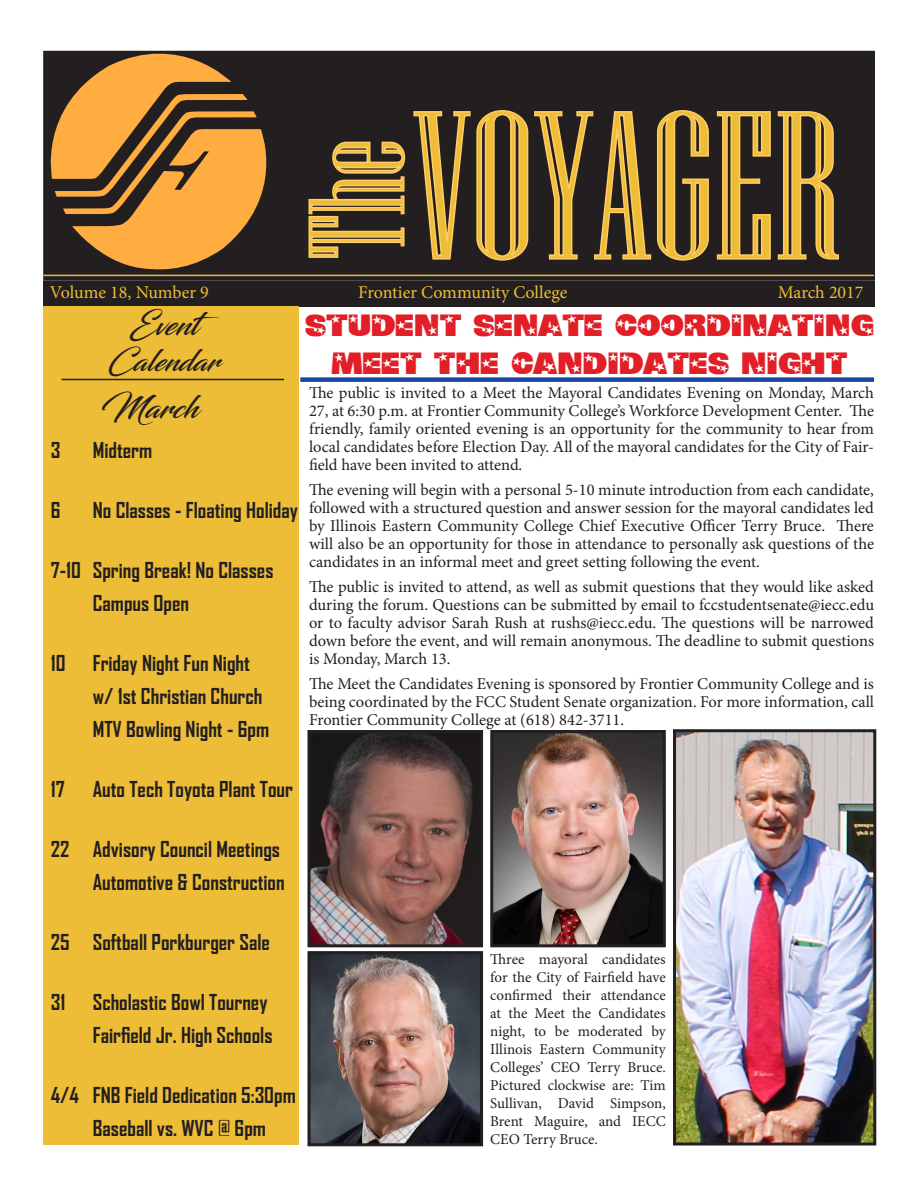
<style>
.page{position:relative;width:918px;height:1188px;background:#fff}
.page>*{position:absolute;margin:0;border:0;box-sizing:border-box;transform-origin:0 0}
.t1{font:210px "Niagara Engraved";color:#eebd37}
.t2{font:135px "Niagara Engraved";color:#eebd37}
.t3{font:31.5px "Blacksword";color:#231f20}
.t4{font:30px "Blacksword";color:#231f20}
.t5{font:27px/37.5px "Politician";letter-spacing:-.06em;color:#e21f26;text-align:center}
.t6{font:700 21px "Agency FB";color:#231f20}
.t7{font:18px "Minion Pro";color:#eebd37}
.t8{font:16.5px/18px "Minion Pro";letter-spacing:-.005em;color:#231f20;text-align:justify}
.t9{font:15px/18px "Minion Pro";color:#231f20;text-align:justify}
</style>
<div class="page">
<div style="left:43px;top:376px;width:25px;height:769px;background:#eebd37"></div>
<div style="left:43px;top:281px;width:832px;height:25px;background:#231f20"></div>
<div style="left:43px;top:306px;width:256px;height:73px;background:#eebd37"></div>
<div style="left:51px;top:379px;width:248px;height:766px;background:#eebd37"></div>
<div style="left:44px;top:52px;width:830px;height:228px;background:#231f20"></div>
<svg style="left:51px;top:54px;width:215px;height:215px"></svg>
<hr style="left:43px;top:275px;width:831px;height:1px;background:#eebd37">
<svg style="left:302px;top:50px;width:573px;height:331px"></svg>
<hr style="left:62px;top:379px;width:222px;height:1px;background:#231f20">
<div style="left:300px;top:377px;width:574px;height:5px;background:#18469d"></div>
<img style="left:494px;top:734px;width:168px;height:209px">
<div style="left:490px;top:730px;width:176px;height:217px;border:3px solid #231f20"></div>
<img style="left:312px;top:734px;width:167px;height:209px">
<div style="left:308px;top:730px;width:175px;height:217px;border:3px solid #231f20"></div>
<img style="left:312px;top:955px;width:167px;height:187px">
<div style="left:308px;top:951px;width:175px;height:195px;border:3px solid #231f20"></div>
<img style="left:677px;top:733px;width:195px;height:409px">
<div style="left:673px;top:729px;width:203px;height:417px;border:3px solid #231f20"></div>
<p class="t2" style="left:286px;top:259px;width:122px;rotate:-90deg">The</p>
<p class="t1" style="left:413px;top:75px;width:429px">VOYAGER</p>
<p class="t7" style="left:50px;top:281px;width:160px">Volume 18, Number 9</p>
<p class="t7" style="left:358px;top:281px;width:211px">Frontier Community College</p>
<p class="t7" style="left:778px;top:281px;width:87px">March 2017</p>
<p class="t3" style="left:130px;top:306px;width:93px">Event</p>
<p class="t4" style="left:108px;top:343px;width:114px">Calendar</p>
<p class="t3" style="left:101px;top:389px;width:99px">March</p>
<p class="t6" style="left:51px;top:437px;width:11px">3</p>
<p class="t6" style="left:93px;top:437px;width:61px">Midterm</p>
<p class="t5" style="left:303px;top:308px;width:572px">STUDENT SENATE COORDINATING<br>MEET THE CANDIDATES NIGHT</p>
<p class="t8" style="left:309px;top:384px;width:567px">The public is invited to a Meet the Mayoral Candidates Evening on Monday, March 27, at 6:30 p.m. at Frontier Community College’s Workforce Development Center. The friendly, family oriented evening is an opportunity for the community to hear from local candidates before Election Day. All of the mayoral candidates for the City of Fair&shy;field have been invited to attend.</p>
<p class="t8" style="left:309px;top:481px;width:567px">The evening will begin with a personal 5-10 minute introduction from each candidate, followed with a structured question and answer session for the mayoral candidates led by Illinois Eastern Community College Chief Executive Officer Terry Bruce. There will also be an opportunity for those in attendance to personally ask questions of the candidates in an informal meet and greet setting following the event.</p>
<p class="t8" style="left:309px;top:578px;width:567px">The public is invited to attend, as well as submit questions that they would like asked during the forum. Questions can be submitted by email to fccstudentsenate@iecc.edu or to faculty advisor Sarah Rush at rushs@iecc.edu. The questions will be narrowed down before the event, and will remain anonymous. The deadline to submit questions is Monday, March 13.</p>
<p class="t8" style="left:309px;top:675px;width:567px">The Meet the Candidates Evening is sponsored by Frontier Community College and is being coordinated by the FCC Student Senate organization. For more information, call Frontier Community College at (618) 842-3711.</p>
<p class="t6" style="left:51px;top:497px;width:11px">6</p>
<p class="t6" style="left:93px;top:497px;width:207px">No Classes - Floating Holiday</p>
<p class="t6" style="left:51px;top:557px;width:224px">7-10 Spring Break! No Classes</p>
<p class="t6" style="left:93px;top:590px;width:98px">Campus Open</p>
<p class="t6" style="left:51px;top:650px;width:16px">10</p>
<p class="t6" style="left:93px;top:650px;width:159px">Friday Night Fun Night</p>
<p class="t6" style="left:93px;top:683px;width:171px">w/ 1st Christian Church</p>
<p class="t6" style="left:93px;top:716px;width:178px">MTV Bowling Night - 6pm</p>
<p class="t6" style="left:51px;top:776px;width:15px">17</p>
<p class="t6" style="left:93px;top:776px;width:202px">Auto Tech Toyota Plant Tour</p>
<p class="t6" style="left:51px;top:836px;width:231px">22 Advisory Council Meetings</p>
<p class="t6" style="left:93px;top:869px;width:194px">Automotive &amp; Construction</p>
<p class="t6" style="left:51px;top:929px;width:221px">25 Softball Porkburger Sale</p>
<p class="t6" style="left:51px;top:989px;width:16px">31</p>
<p class="t6" style="left:93px;top:989px;width:176px">Scholastic Bowl Tourney</p>
<p class="t6" style="left:93px;top:1022px;width:181px">Fairfield Jr. High Schools</p>
<p class="t6" style="left:51px;top:1082px;width:247px">4/4 FNB Field Dedication 5:30pm</p>
<p class="t6" style="left:93px;top:1115px;width:175px">Baseball vs. WVC @ 6pm</p>
<p class="t9" style="left:490px;top:950px;width:177px">Three mayoral candidates for the City of Fairfield have confirmed their attendance at the Meet the Candidates night, to be moderated by Illinois Eastern Community Colleges’ CEO Terry Bruce.<br>Pictured clockwise are: Tim Sullivan, David Simpson, Brent Maguire, and IECC CEO Terry Bruce.</p>
</div>
